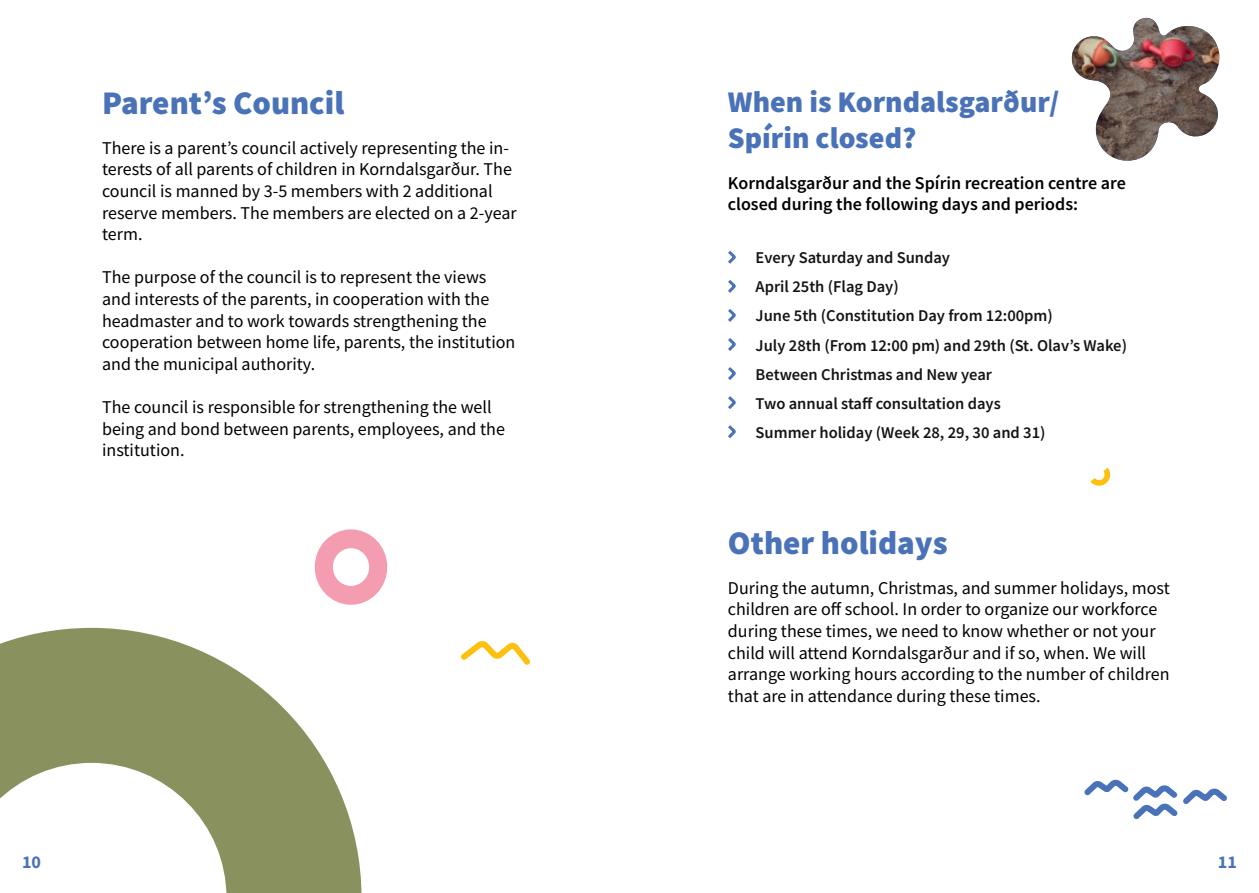
<style>
.page{position:relative;width:1259px;height:893px;background:#fff}
.page>*{position:absolute;margin:0;border:0;box-sizing:border-box;transform-origin:0 0}
.t1{font:900 33px "Source Sans Pro";color:#4a72b8}
.t2{font:900 30px/36px "Source Sans Pro";color:#4a72b8}
.t3{font:18px/21.6px "Source Sans Pro";color:#000}
.t4{font:600 18px/21.6px "Source Sans Pro";color:#000}
.t5{font:700 18px "Source Sans Pro";color:#4a72b8}
.t6{font:600 16.5px/29.1px "Source Sans Pro";color:#141414}
</style>
<div class="page">
<svg style="left:0;top:628px;width:361px;height:265px;fill:#89925f"></svg>
<svg style="left:1090px;top:468px;width:21px;height:18px"></svg>
<svg style="left:728px;top:250px;width:8px;height:14px"></svg>
<svg style="left:728px;top:280px;width:8px;height:13px"></svg>
<svg style="left:728px;top:309px;width:8px;height:13px"></svg>
<svg style="left:728px;top:338px;width:8px;height:13px"></svg>
<svg style="left:728px;top:367px;width:8px;height:13px"></svg>
<svg style="left:728px;top:396px;width:8px;height:13px"></svg>
<svg style="left:728px;top:425px;width:8px;height:14px"></svg>
<svg style="left:1084px;top:779px;width:143px;height:41px"></svg>
<svg style="left:315px;top:529px;width:72px;height:76px"></svg>
<svg style="left:461px;top:641px;width:69px;height:24px"></svg>
<img style="left:1071px;top:18px;width:149px;height:143px">
<h1 class="t1" style="left:102px;top:80px;width:244px">Parent’s Council</h1>
<p class="t3" style="left:102px;top:137px;width:416px">There is a parent’s council actively representing the in&shy;terests of all parents of children in Korndalsgarður. The council is manned by 3-5 members with 2 additional reserve members. The members are elected on a 2-year term.</p>
<p class="t3" style="left:102px;top:266px;width:415px">The purpose of the council is to represent the views and interests of the parents, in cooperation with the headmaster and to work towards strengthening the cooperation between home life, parents, the institution and the municipal authority.</p>
<p class="t3" style="left:102px;top:396px;width:404px">The council is responsible for strengthening the well being and bond between parents, employees, and the institution.</p>
<h2 class="t2" style="left:728px;top:83px;width:333px">When is Korndalsgarður/<br>Spírin closed?</h2>
<p class="t4" style="left:728px;top:172px;width:399px">Korndalsgarður and the Spírin recreation centre are closed during the following days and periods:</p>
<p class="t6" style="left:755px;top:243px;width:373px">Every Saturday and Sunday<br>April 25th (Flag Day)<br>June 5th (Constitution Day from 12:00pm)<br>July 28th (From 12:00 pm) and 29th (St. Olav’s Wake)<br>Between Christmas and New year<br>Two annual staff consultation days<br>Summer holiday (Week 28, 29, 30 and 31)</p>
<h1 class="t1" style="left:728px;top:520px;width:221px">Other holidays</h1>
<p class="t3" style="left:728px;top:577px;width:443px">During the autumn, Christmas, and summer holidays, most children are off school. In order to organize our workforce during these times, we need to know whether or not your child will attend Korndalsgarður and if so, when. We will arrange working hours according to the number of children that are in attendance during these times.</p>
<p class="t5" style="left:22px;top:850px;width:21px">10</p>
<p class="t5" style="left:1218px;top:850px;width:21px">11</p>
</div>
